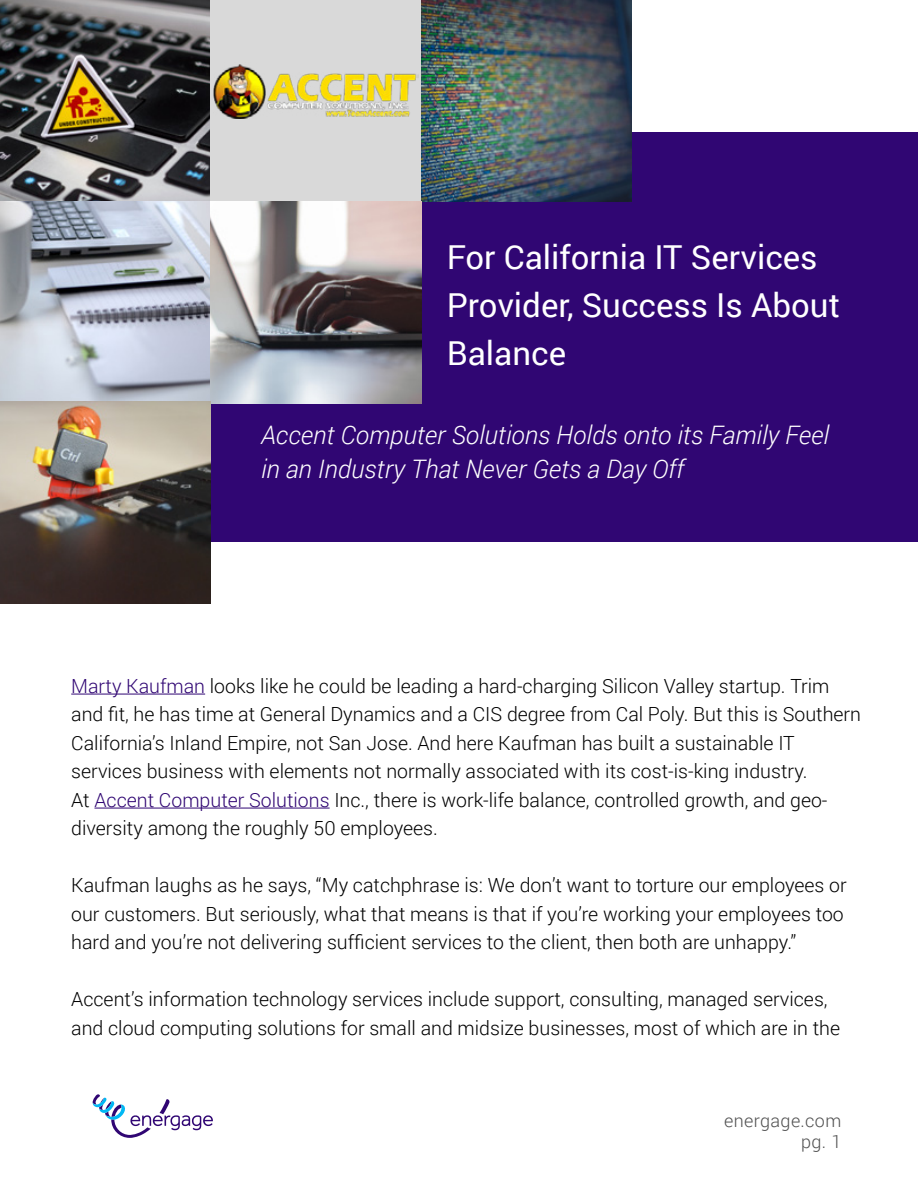
<style>
.page{position:relative;width:918px;height:1188px;background:#fff}
.page>*{position:absolute;margin:0;border:0;box-sizing:border-box;transform-origin:0 0}
.t1{font:33px/48px "Roboto";color:#fff}
.t2{font:italic 300 25.5px/34.5px "Roboto";color:#fff}
.t3{font:300 19.5px/28.5px "Roboto";color:#000}
.t4{font:300 18px/21.6px "Roboto";letter-spacing:.02em;color:#4f4f4f;text-align:right}
.s1{color:#300673}
</style>
<div class="page">
<svg style="left:92px;top:1094px;width:121px;height:44px"></svg>
<div style="left:198px;top:133px;width:720px;height:409px;background:#300673"></div>
<img style="left:0;top:0;width:211px;height:603px">
<div style="left:211px;top:0;width:210px;height:202px;background:#d9d9d9"></div>
<img style="left:213px;top:64px;width:206px;height:55px">
<img style="left:421px;top:0;width:211px;height:202px">
<img style="left:211px;top:202px;width:210px;height:201px">
<hr style="left:71px;top:694px;width:134px;height:1px;background:#300673">
<hr style="left:94px;top:808px;width:236px;height:1px;background:#300673">
<h1 class="t1" style="left:447px;top:232px;width:395px">For California IT Services<br>Provider, Success Is About<br>Balance</h1>
<h2 class="t2" style="left:261px;top:417px;width:570px">Accent Computer Solutions Holds onto its Family Feel in an Industry That Never Gets a Day Off</h2>
<p class="t3" style="left:71px;top:671px;width:791px"><span class="s1">Marty Kaufman</span> looks like he could be leading a hard-charging Silicon Valley startup. Trim and fit, he has time at General Dynamics and a CIS degree from Cal Poly. But this is Southern California’s Inland Empire, not San Jose. And here Kaufman has built a sustainable IT services business with elements not normally associated with its cost-is-king industry.<br>At <span class="s1">Accent Computer Solutions</span> Inc., there is work-life balance, controlled growth, and geo&shy;diversity among the roughly 50 employees.</p>
<p class="t3" style="left:71px;top:870px;width:777px">Kaufman laughs as he says, “My catchphrase is: We don’t want to torture our employees or our customers. But seriously, what that means is that if you’re working your employees too hard and you’re not delivering sufficient services to the client, then both are unhappy.”</p>
<p class="t3" style="left:71px;top:984px;width:770px">Accent’s information technology services include support, consulting, managed services, and cloud computing solutions for small and midsize businesses, most of which are in the</p>
<p class="t4" style="left:724px;top:1109px;width:119px">energage.com pg. 1</p>
</div>
